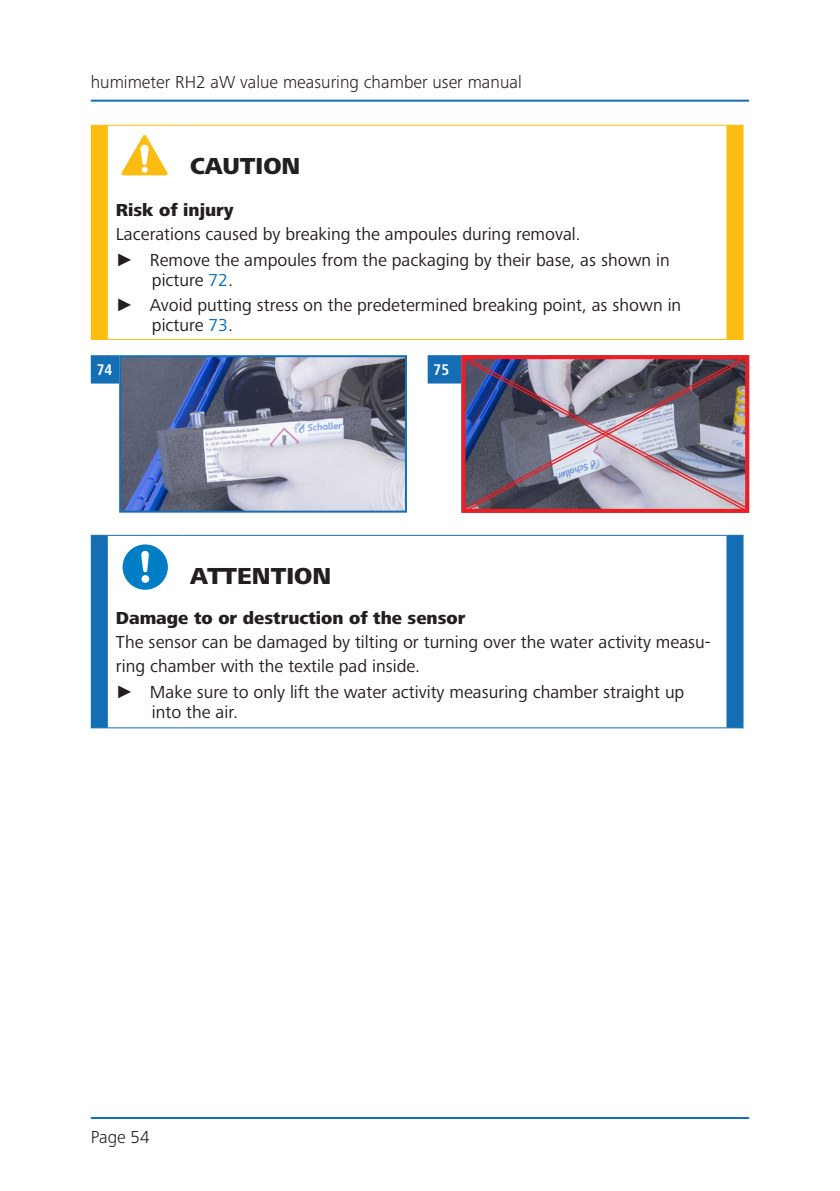
<style>
.page{position:relative;width:840px;height:1191px;background:#fff}
.page>*{position:absolute;margin:0;border:0;box-sizing:border-box;transform-origin:0 0}
.Signalwort{font:800 24px "Frutiger Next Pro";color:#231f20}
.Folgen{font:18px/20px "Frutiger Next Pro";color:#231f20}
.t1{font:300 18px "Frutiger Next Pro";color:#231f20}
.Art_und_Quelle{font:800 18px "Frutiger Next Pro";color:#231f20}
.t2{font:700 condensed 16px "Frutiger Next Pro";color:#fff}
.s1{font-family:"Arial"}
.s2{color:#136eb4}
</style>
<div class="page">
<hr style="left:91px;top:100px;width:657px;height:2px;background:#136eb4">
<hr style="left:91px;top:1117px;width:657px;height:2px;background:#136eb4">
<svg style="left:91px;top:126px;width:652px;height:213px"></svg>
<svg style="left:91px;top:125px;width:17px;height:1px"></svg>
<hr style="left:108px;top:125px;width:74px;height:1px;background:#fdbc12">
<hr style="left:182px;top:125px;width:544px;height:1px;background:#fdbc12">
<svg style="left:726px;top:125px;width:17px;height:1px"></svg>
<svg style="left:91px;top:339px;width:17px;height:1px"></svg>
<hr style="left:108px;top:339px;width:74px;height:1px;background:#fdbc12">
<hr style="left:182px;top:339px;width:544px;height:1px;background:#fdbc12">
<svg style="left:726px;top:339px;width:17px;height:1px"></svg>
<hr style="left:108px;top:535px;width:74px;height:1px;background:#136eb4">
<hr style="left:182px;top:535px;width:544px;height:1px;background:#136eb4">
<div style="left:91px;top:535px;width:17px;height:193px;background:#136eb4"></div>
<hr style="left:108px;top:727px;width:74px;height:1px;background:#136eb4">
<hr style="left:182px;top:727px;width:544px;height:1px;background:#136eb4">
<div style="left:726px;top:535px;width:17px;height:193px;background:#136eb4"></div>
<svg style="left:121px;top:135px;width:46px;height:40px"></svg>
<img style="left:122px;top:358px;width:281px;height:151px">
<div style="left:119px;top:355px;width:287px;height:157px;border:2px solid #136eb4"></div>
<div style="left:92px;top:356px;width:26px;height:26px;background:#136eb4"></div>
<div style="left:91px;top:355px;width:28px;height:28px;border:2px solid #136eb4"></div>
<div style="left:428px;top:356px;width:32px;height:26px;background:#136eb4"></div>
<div style="left:427px;top:355px;width:34px;height:28px;border:2px solid #136eb4"></div>
<img style="left:460px;top:355px;width:289px;height:157px">
<div style="left:122px;top:544px;width:46px;height:46px;background:#007ec5;border-radius:50%"></div>
<svg style="left:141px;top:551px;width:8px;height:21px"></svg>
<div style="left:141px;top:575px;width:8px;height:8px;background:#fff;border-radius:50%"></div>
<p class="t1" style="left:91px;top:72px;width:432px">humimeter RH2 aW value measuring chamber user manual</p>
<p class="Signalwort" style="left:190px;top:152px;width:112px">CAUTION</p>
<p class="Art_und_Quelle" style="left:116px;top:200px;width:119px">Risk of injury</p>
<p class="Folgen" style="left:116px;top:224px;width:466px">Lacerations caused by breaking the ampoules during removal.</p>
<p class="Folgen" style="left:152px;top:250px;width:519px;text-indent:-36px"><span class="s1">►</span> Remove the ampoules from the packaging by their base, as shown in picture <span class="s2">72</span>.</p>
<p class="Folgen" style="left:152px;top:295px;width:530px;text-indent:-36px"><span class="s1">►</span> Avoid putting stress on the predetermined breaking point, as shown in picture <span class="s2">73</span>.</p>
<p class="t2" style="left:97px;top:360px;width:17px">74</p>
<p class="t2" style="left:433px;top:360px;width:17px">75</p>
<p class="Signalwort" style="left:190px;top:562px;width:142px">ATTENTION</p>
<p class="Art_und_Quelle" style="left:116px;top:608px;width:351px">Damage to or destruction of the sensor</p>
<p class="Folgen" style="left:116px;top:630px;width:596px;line-height:24px">The sensor can be damaged by tilting or turning over the water activity measu&shy;ring chamber with the textile pad inside.</p>
<p class="Folgen" style="left:152px;top:682px;width:533px;text-indent:-36px"><span class="s1">►</span> Make sure to only lift the water activity measuring chamber straight up into the air.</p>
<p class="t1" style="left:91px;top:1126px;width:60px">Page 54</p>
</div>
